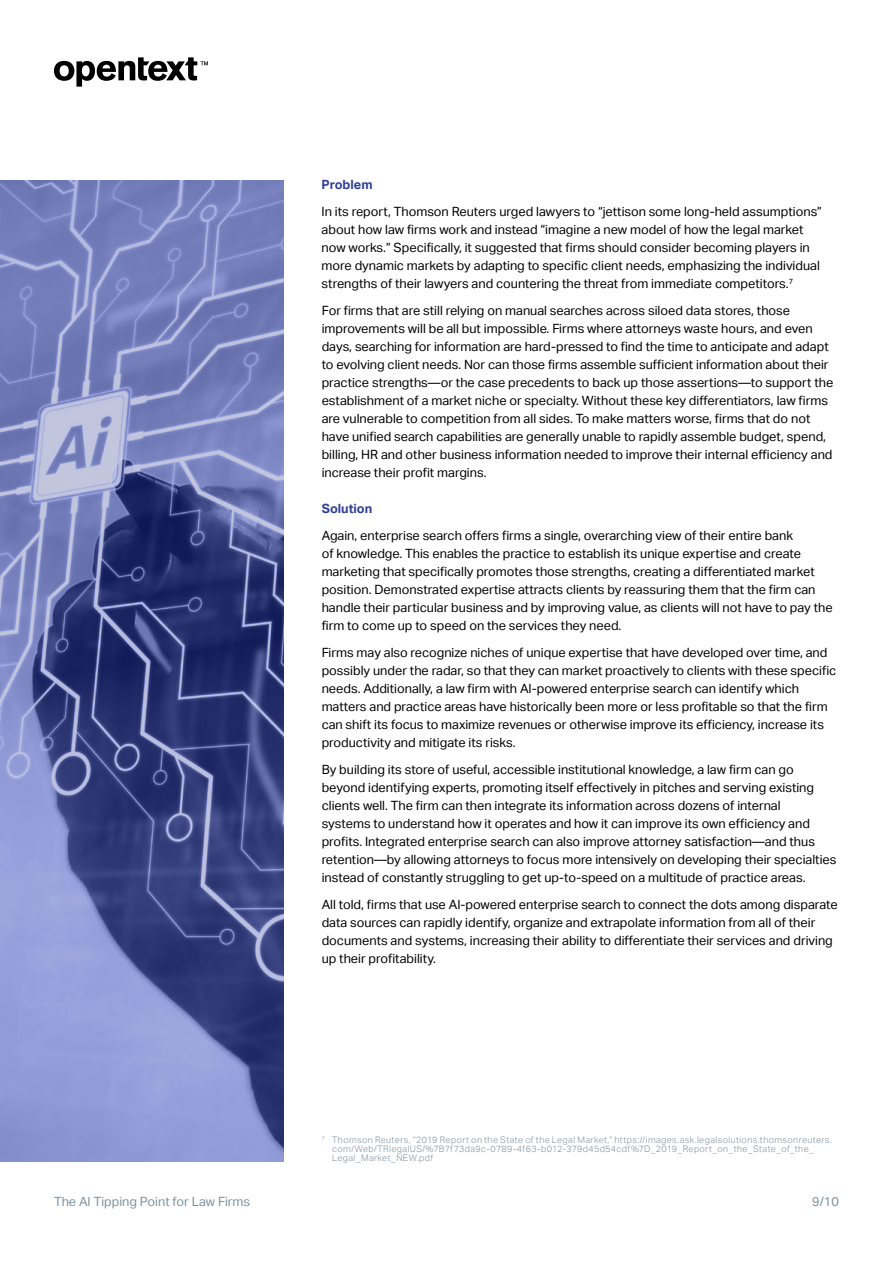
<style>
.page{position:relative;width:893px;height:1263px;background:#fff}
.page>*{position:absolute;margin:0;border:0;box-sizing:border-box;transform-origin:0 0}
.t1{font:12.75px/18px "Aktiv Grotesk";color:#000}
.t2{font:12.75px "Aktiv Grotesk";color:#7e929f}
.t3{font:700 12.75px "Aktiv Grotesk";color:#2e3d98}
.t4{font:300 9px/9px "Aktiv Grotesk";letter-spacing:.04em;color:#7e929f}
</style>
<div class="page">
<svg style="left:54px;top:57px;width:154px;height:30px"></svg>
<svg style="left:0;top:180px;width:284px;height:981px;background:#656fa9"></svg>
<p class="t3" style="left:322px;top:177px;width:52px">Problem</p>
<p class="t1" style="left:322px;top:203px;width:502px">In its report, Thomson Reuters urged lawyers to “jettison some long-held assumptions” about how law firms work and instead “imagine a new model of how the legal market now works.” Specifically, it suggested that firms should consider becoming players in more dynamic markets by adapting to specific client needs, emphasizing the individual strengths of their lawyers and countering the threat from immediate competitors.<sup>7</sup></p>
<p class="t1" style="left:322px;top:302px;width:513px">For firms that are still relying on manual searches across siloed data stores, those improvements will be all but impossible. Firms where attorneys waste hours, and even days, searching for information are hard-pressed to find the time to anticipate and adapt to evolving client needs. Nor can those firms assemble sufficient information about their practice strengths—or the case precedents to back up those assertions—to support the establishment of a market niche or specialty. Without these key differentiators, law firms are vulnerable to competition from all sides. To make matters worse, firms that do not have unified search capabilities are generally unable to rapidly assemble budget, spend, billing, HR and other business information needed to improve their internal efficiency and increase their profit margins.</p>
<p class="t3" style="left:322px;top:501px;width:52px">Solution</p>
<p class="t1" style="left:322px;top:527px;width:513px">Again, enterprise search offers firms a single, overarching view of their entire bank<br>of knowledge. This enables the practice to establish its unique expertise and create marketing that specifically promotes those strengths, creating a differentiated market position. Demonstrated expertise attracts clients by reassuring them that the firm can handle their particular business and by improving value, as clients will not have to pay the firm to come up to speed on the services they need.</p>
<p class="t1" style="left:322px;top:644px;width:516px">Firms may also recognize niches of unique expertise that have developed over time, and possibly under the radar, so that they can market proactively to clients with these specific needs. Additionally, a law firm with AI-powered enterprise search can identify which matters and practice areas have historically been more or less profitable so that the firm can shift its focus to maximize revenues or otherwise improve its efficiency, increase its productivity and mitigate its risks.</p>
<p class="t1" style="left:322px;top:761px;width:516px">By building its store of useful, accessible institutional knowledge, a law firm can go beyond identifying experts, promoting itself effectively in pitches and serving existing clients well. The firm can then integrate its information across dozens of internal<br>systems to understand how it operates and how it can improve its own efficiency and profits. Integrated enterprise search can also improve attorney satisfaction—and thus retention—by allowing attorneys to focus more intensively on developing their specialties instead of constantly struggling to get up-to-speed on a multitude of practice areas.</p>
<p class="t1" style="left:322px;top:896px;width:517px">All told, firms that use AI-powered enterprise search to connect the dots among disparate data sources can rapidly identify, organize and extrapolate information from all of their documents and systems, increasing their ability to differentiate their services and driving up their profitability.</p>
<p class="t4" style="left:332px;top:1135px;width:501px;text-indent:-11px"><sup>7</sup> Thomson Reuters, “2019 Report on the State of the Legal Market,” https://images.ask.legalsolutions.thomsonreuters. com/Web/TRlegalUS/%7B7f73da9c-0789-4f63-b012-379d45d54cdf%7D_2019_Report_on_the_State_of_the_<br>Legal_Market_NEW.pdf</p>
<p class="t2" style="left:54px;top:1194px;width:198px">The AI Tipping Point for Law Firms</p>
<p class="t2" style="left:812px;top:1194px;width:28px">9/10</p>
</div>
